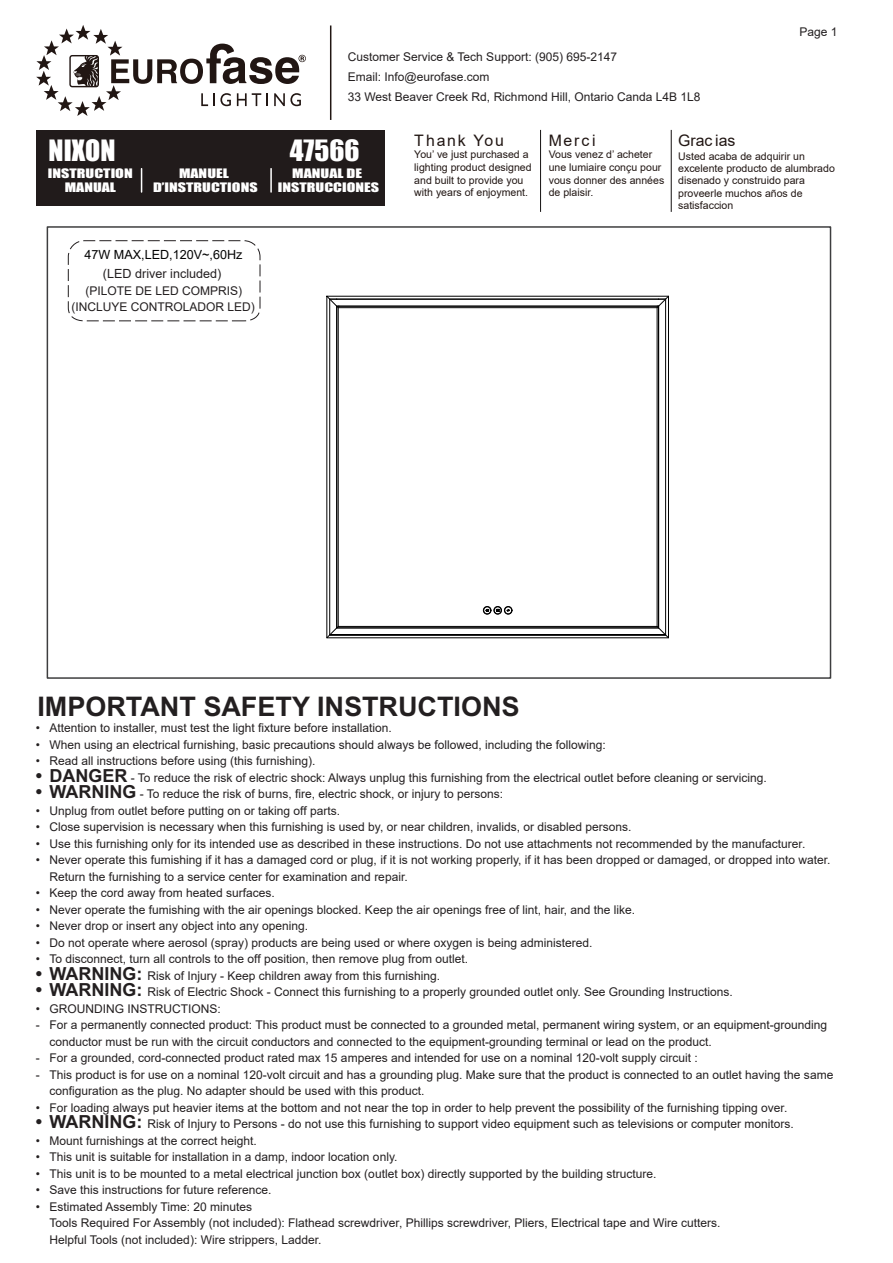
<style>
.page{position:relative;width:893px;height:1263px;background:#fff}
.page>*{position:absolute;margin:0;border:0;box-sizing:border-box;transform-origin:0 0}
.t1{font:700 27px "Arial MT Std";color:#231f20}
.t2{font:27px "Impact";color:#fff}
.t3{font:700 19.95px "Arial";color:#fcfcfc;scale:1.82 1}
.t4{font:15.9px "Arial";letter-spacing:.11em;color:#211613}
.t5{font:12.6px "Arial";color:#030303}
.t6{font:12.6px "Arial";color:#231f20}
.t7{font:12px/16.5px "Arial";color:#231f20}
.t8{font:12px/13.5px "Impact";color:#fff;text-align:center;scale:1.34 1}
.t9{font:10.5px/12.6px "Arial";color:#211613}
.s1{font-family:"Arial MT Std";font-weight:700;font-size:18px}
</style>
<div class="page">
<hr style="left:330px;top:26px;width:1px;height:94px;background:#211613">
<svg style="left:36px;top:25px;width:270px;height:91px"></svg>
<div style="left:36px;top:131px;width:349px;height:75px;background:#211b1b"></div>
<svg style="left:141px;top:169px;width:1px;height:23px"></svg>
<hr style="left:270px;top:169px;width:2px;height:23px;background:#fff">
<hr style="left:671px;top:130px;width:1px;height:82px;background:#211e1e">
<hr style="left:540px;top:130px;width:1px;height:82px;background:#211e1e">
<div style="left:47px;top:226px;width:784px;height:453px;border:2px solid #3e3e3f"></div>
<svg style="left:68px;top:240px;width:192px;height:81px"></svg>
<hr style="left:329px;top:299px;width:1px;height:336px;background:#000">
<hr style="left:336px;top:306px;width:1px;height:322px;background:#000">
<hr style="left:338px;top:308px;width:1px;height:318px;background:#000">
<svg style="left:326px;top:295px;width:14px;height:14px"></svg>
<svg style="left:326px;top:625px;width:343px;height:14px"></svg>
<hr style="left:338px;top:307px;width:319px;height:1px;background:#000">
<hr style="left:337px;top:306px;width:322px;height:1px;background:#000">
<hr style="left:330px;top:299px;width:335px;height:1px;background:#000">
<hr style="left:657px;top:308px;width:1px;height:318px;background:#000">
<hr style="left:658px;top:306px;width:1px;height:322px;background:#000">
<svg style="left:656px;top:295px;width:13px;height:14px"></svg>
<hr style="left:665px;top:299px;width:1px;height:336px;background:#000">
<svg style="left:506px;top:608px;width:4px;height:4px"></svg>
<div style="left:483px;top:606px;width:8px;height:8px;border:1px solid #000;border-radius:50%"></div>
<div style="left:504px;top:606px;width:8px;height:9px;border:1px solid #000;border-radius:50%"></div>
<div style="left:493px;top:606px;width:9px;height:9px;border:1px solid #000;border-radius:50%"></div>
<div style="left:504px;top:606px;width:8px;height:8px;border:1px solid #000;border-radius:50%"></div>
<div style="left:494px;top:606px;width:8px;height:8px;border:1px solid #000;border-radius:50%"></div>
<svg style="left:482px;top:608px;width:18px;height:7px"></svg>
<p class="t7" style="left:348px;top:48px;width:271px">Customer Service &amp; Tech Support: (905) 695-2147</p>
<p class="t7" style="left:348px;top:68px;width:143px">Email: Info@eurofase.com</p>
<p class="t7" style="left:348px;top:88px;width:354px">33 West Beaver Creek Rd, Richmond Hill, Ontario Canda L4B 1L8</p>
<p class="t7" style="left:799px;top:23px;width:40px">Page 1</p>
<h1 class="t2" style="left:49px;top:129px;width:68px">NIXON</h1>
<h1 class="t2" style="left:290px;top:129px;width:71px">47566</h1>
<h3 class="t4" style="left:414px;top:129px;width:91px">Thank You</h3>
<p class="t9" style="left:414px;top:148px;width:119px">You’ ve just purchased a lighting product designed and built to provide you with years of enjoyment.</p>
<p class="t8" style="left:48px;top:167px;width:65px">INSTRUCTION<br>MANUAL</p>
<p class="t8" style="left:153px;top:167px;width:80px">MANUEL<br>D’INSTRUCTIONS</p>
<p class="t8" style="left:278px;top:167px;width:77px">MANUAL DE<br>INSTRUCCIONES</p>
<h2 class="t3" style="left:56px;top:170px;width:137px">INSTUCTIONS</h2>
<p class="t5" style="left:85px;top:246px;width:159px">47W MAX,LED,120V~,60Hz</p>
<p class="t6" style="left:103px;top:265px;width:120px">(LED driver included)</p>
<p class="t7" style="left:71px;top:282px;width:185px;line-height:15.9px;text-align:center">(PILOTE DE LED COMPRIS) (INCLUYE CONTROLADOR LED)</p>
<h3 class="t4" style="left:549px;top:129px;width:48px">Merci</h3>
<p class="t9" style="left:549px;top:148px;width:117px">Vous venez d’ acheter une lumiaire conçu pour vous donner des années de plaisir.</p>
<h3 class="t4" style="left:678px;top:129px;width:59px">Grac ias</h3>
<p class="t9" style="left:678px;top:150px;width:158px">Usted acaba de adquirir un excelente producto de alumbrado disenado y construido para proveerle muchos años de satisfaccion</p>
<h1 class="t1" style="left:37px;top:690px;width:484px">IMPORTANT SAFETY INSTRUCTIONS</h1>
<p class="t7" style="left:36px;top:720px;width:357px">• Attention to installer, must test the light fixture before installation.</p>
<p class="t7" style="left:36px;top:736px;width:571px">• When using an electrical furnishing, basic precautions should always be followed, including the following:</p>
<p class="t7" style="left:36px;top:753px;width:281px">• Read all instructions before using (this furnishing).</p>
<p class="t7" style="left:36px;top:769px;width:732px"><span class="s1">• DANGER</span> - To reduce the risk of electric shock: Always unplug this furnishing from the electrical outlet before cleaning or servicing.</p>
<p class="t7" style="left:36px;top:786px;width:469px"><span class="s1">• WARNING</span> - To reduce the risk of burns, fire, electric shock, or injury to persons:</p>
<p class="t7" style="left:36px;top:802px;width:306px">• Unplug from outlet before putting on or taking off parts.</p>
<p class="t7" style="left:36px;top:819px;width:597px">• Close supervision is necessary when this furnishing is used by, or near children, invalids, or disabled persons.</p>
<p class="t7" style="left:36px;top:835px;width:771px">• Use this furnishing only for its intended use as described in these instructions. Do not use attachments not recommended by the manufacturer.</p>
<p class="t7" style="left:49px;top:852px;width:782px;text-indent:-14px">• Never operate this fumishing if it has a damaged cord or plug, if it is not working properly, if it has been dropped or damaged, or dropped into water.<br>Return the furnishing to a service center for examination and repair.</p>
<p class="t7" style="left:36px;top:885px;width:240px">• Keep the cord away from heated surfaces.</p>
<p class="t7" style="left:36px;top:901px;width:601px">• Never operate the fumishing with the air openings blocked. Keep the air openings free of lint, hair, and the like.</p>
<p class="t7" style="left:36px;top:918px;width:274px">• Never drop or insert any object into any opening.</p>
<p class="t7" style="left:36px;top:934px;width:558px">• Do not operate where aerosol (spray) products are being used or where oxygen is being administered.</p>
<p class="t7" style="left:36px;top:951px;width:434px">• To disconnect, turn all controls to the off position, then remove plug from outlet.</p>
<p class="t7" style="left:36px;top:967px;width:406px"><span class="s1">• WARNING:</span> Risk of Injury - Keep children away from this furnishing.</p>
<p class="t7" style="left:36px;top:984px;width:698px"><span class="s1">• WARNING:</span> Risk of Electric Shock - Connect this furnishing to a properly grounded outlet only. See Grounding Instructions.</p>
<p class="t7" style="left:36px;top:1000px;width:186px">• GROUNDING INSTRUCTIONS:</p>
<p class="t7" style="left:49px;top:1017px;width:779px;text-indent:-14px">- For a permanently connected product: This product must be connected to a grounded metal, permanent wiring system, or an equipment-grounding conductor must be run with the circuit conductors and connected to the equipment-grounding terminal or lead on the product.</p>
<p class="t7" style="left:36px;top:1050px;width:663px">- For a grounded, cord-connected product rated max 15 amperes and intended for use on a nominal 120-volt supply circuit :</p>
<p class="t7" style="left:49px;top:1066px;width:785px;text-indent:-14px">- This product is for use on a nominal 120-volt circuit and has a grounding plug. Make sure that the product is connected to an outlet having the same configuration as the plug. No adapter should be used with this product.</p>
<p class="t7" style="left:36px;top:1099px;width:753px">• For loading always put heavier items at the bottom and not near the top in order to help prevent the possibility of the furnishing tipping over.</p>
<p class="t7" style="left:36px;top:1116px;width:759px"><span class="s1">• WARNING:</span> Risk of Injury to Persons - do not use this furnishing to support video equipment such as televisions or computer monitors.</p>
<p class="t7" style="left:36px;top:1132px;width:222px">• Mount furnishings at the correct height.</p>
<p class="t7" style="left:36px;top:1149px;width:363px">• This unit is suitable for installation in a damp, indoor location only.</p>
<p class="t7" style="left:36px;top:1165px;width:622px">• This unit is to be mounted to a metal electrical junction box (outlet box) directly supported by the building structure.</p>
<p class="t7" style="left:36px;top:1182px;width:237px">• Save this instructions for future reference.</p>
<p class="t7" style="left:49px;top:1198px;width:672px;text-indent:-14px">• Estimated Assembly Time: 20 minutes<br>Tools Required For Assembly (not included): Flathead screwdriver, Phillips screwdriver, Pliers, Electrical tape and Wire cutters.<br>Helpful Tools (not included): Wire strippers, Ladder.</p>
</div>
